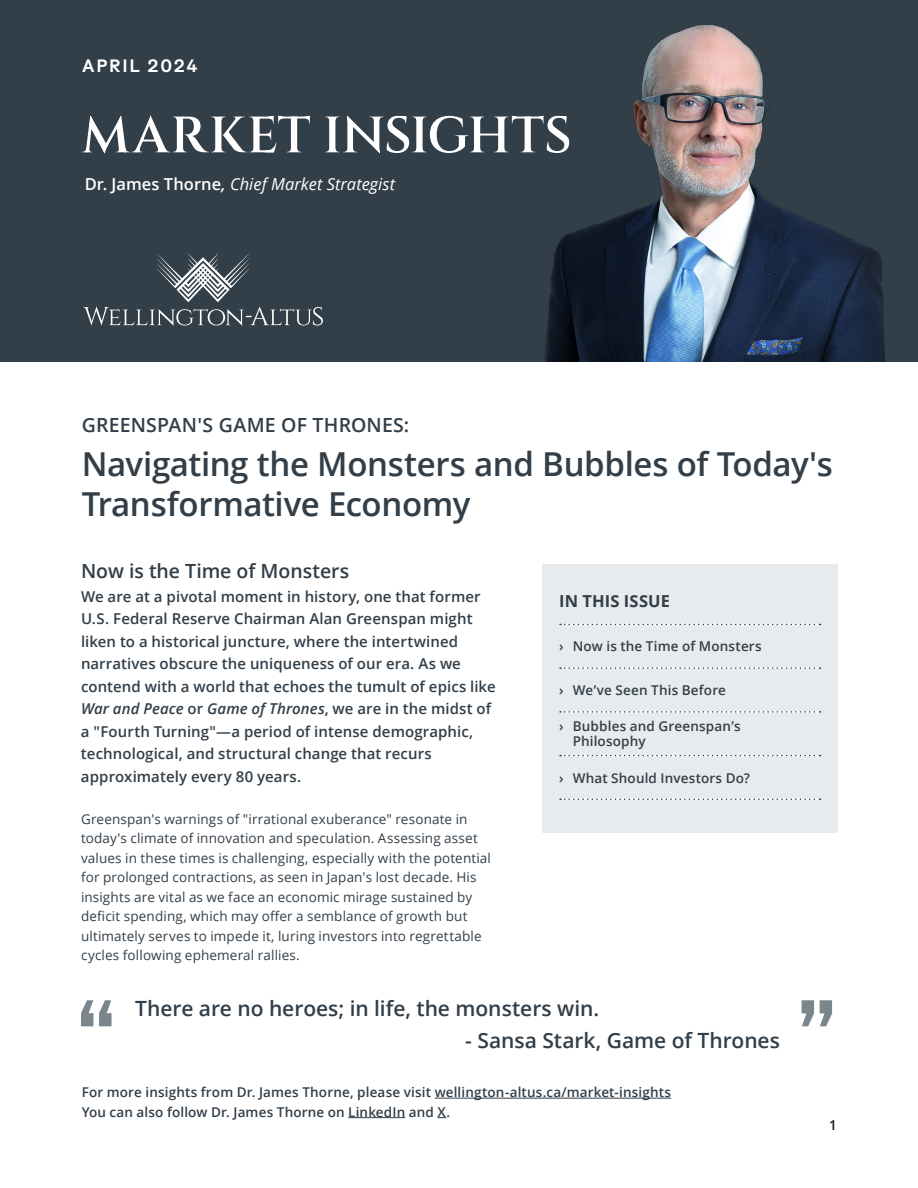
<style>
.page{position:relative;width:918px;height:1188px;background:#fff}
.page>*{position:absolute;margin:0;border:0;box-sizing:border-box;transform-origin:0 0}
.t1{font:600 51px "Cinzel";letter-spacing:-.005em;color:#fff}
.t2{font:600 33px/39.6px "Open Sans";letter-spacing:-.01em;color:#323e48}
.t3{font:600 21px "Open Sans";letter-spacing:-.005em;color:#323e48}
.t4{font:600 19.5px "Open Sans";letter-spacing:.005em;color:#323e48}
.t5{font:italic 16.5px "Open Sans";color:#fff}
.t6{font:700 16.5px "Open Sans";letter-spacing:.005em;color:#323e48}
.t7{font:700 16.5px "Surt Normal";letter-spacing:.1em;color:#fff}
.t8{font:600 15px/22.5px "Open Sans";letter-spacing:.005em;color:#323e48}
.t9{font:13.5px/19.5px "Open Sans";letter-spacing:.01em;color:#323e48}
.t10{font:600 13.5px/15px "Open Sans";letter-spacing:.01em;color:#323e48}
.t11{font:600 13.5px "Open Sans";color:#0e1821}
.s1{font-weight:600;font-style:normal}
.s2{font-weight:600}
.s3{font-style:italic}
</style>
<div class="page">
<div style="left:542px;top:564px;width:296px;height:268px;background:#e8ebed"></div>
<div style="left:0;top:0;width:918px;height:362px;background:#323e48"></div>
<svg style="left:560px;top:624px;width:261px;height:1px"></svg>
<svg style="left:560px;top:667px;width:261px;height:2px"></svg>
<svg style="left:560px;top:711px;width:261px;height:2px"></svg>
<svg style="left:560px;top:755px;width:261px;height:1px"></svg>
<svg style="left:560px;top:799px;width:261px;height:1px"></svg>
<svg style="left:83px;top:254px;width:240px;height:72px"></svg>
<img style="left:544px;top:25px;width:341px;height:337px">
<svg style="left:81px;top:1000px;width:31px;height:26px"></svg>
<svg style="left:802px;top:1000px;width:30px;height:26px"></svg>
<hr style="left:435px;top:1098px;width:236px;height:1px;background:#323e48">
<hr style="left:348px;top:1117px;width:57px;height:1px;background:#323e48">
<p class="t7" style="left:82px;top:54px;width:118px">APRIL 2024</p>
<h1 class="t1" style="left:82px;top:103px;width:492px">MARKET INSIGHTS</h1>
<p class="t5" style="left:85px;top:173px;width:312px"><span class="s1">Dr. James Thorne</span><span class="s2">,</span> Chief Market Strategist</p>
<h3 class="t4" style="left:82px;top:411px;width:329px">GREENSPAN'S GAME OF THRONES:</h3>
<h2 class="t2" style="left:82px;top:444px;width:753px">Navigating the Monsters and Bubbles of Today's<br>Transformative Economy</h2>
<h3 class="t4" style="left:81px;top:557px;width:270px">Now is the Time of Monsters</h3>
<p class="t8" style="left:81px;top:585px;width:416px">We are at a pivotal moment in history, one that former U.S. Federal Reserve Chairman Alan Greenspan might liken to a historical juncture, where the intertwined narratives obscure the uniqueness of our era. As we contend with a world that echoes the tumult of epics like <span class="s3">War and Peace</span> or <span class="s3">Game of Thrones</span>, we are in the midst of a "Fourth Turning"—a period of intense demographic, technological, and structural change that recurs approximately every 80 years.</p>
<p class="t9" style="left:81px;top:809px;width:412px">Greenspan's warnings of "irrational exuberance" resonate in today's climate of innovation and speculation. Assessing asset values in these times is challenging, especially with the potential for prolonged contractions, as seen in Japan's lost decade. His insights are vital as we face an economic mirage sustained by deficit spending, which may offer a semblance of growth but ultimately serves to impede it, luring investors into regrettable cycles following ephemeral rallies.</p>
<p class="t6" style="left:559px;top:590px;width:112px">IN THIS ISSUE</p>
<p class="t10" style="left:559px;top:639px;width:204px">› Now is the Time of Monsters</p>
<p class="t10" style="left:559px;top:683px;width:168px">› We’ve Seen This Before</p>
<p class="t10" style="left:573px;top:719px;width:169px;text-indent:-14px">› Bubbles and Greenspan’s<br>Philosophy</p>
<p class="t10" style="left:559px;top:770px;width:192px">› What Should Investors Do?</p>
<h3 class="t3" style="left:135px;top:994px;width:466px">There are no heroes; in life, the monsters win.</h3>
<h3 class="t3" style="left:465px;top:1026px;width:316px">- Sansa Stark, Game of Thrones</h3>
<p class="t10" style="left:82px;top:1082px;width:591px;line-height:19.5px">For more insights from Dr. James Thorne, please visit wellington-altus.ca/market-insights<br>You can also follow Dr. James Thorne on LinkedIn and X.</p>
<p class="t11" style="left:829px;top:1116px;width:9px">1</p>
</div>
